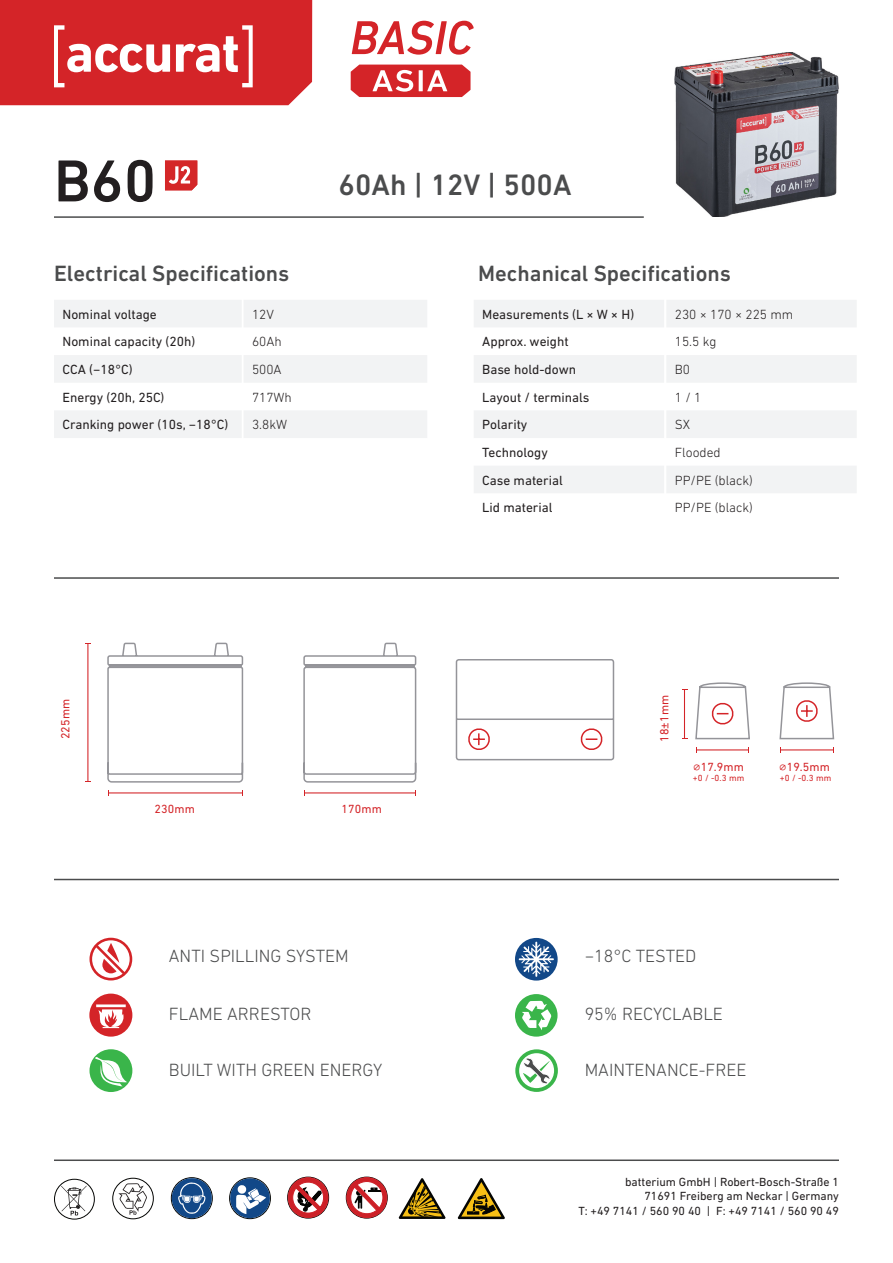
<style>
.page{position:relative;width:893px;height:1263px;background:#fff}
.page>*{position:absolute;margin:0;border:0;box-sizing:border-box;transform-origin:0 0}
.t1{font:500 60.15px "DIN Next LT Pro";color:#231f20}
.t2{font:500 30px "DIN Next LT Pro";color:#4b4c4d}
.t3{font:500 22.5px "DIN Next LT Pro";color:#4b4c4d}
.t4{font:300 18px "DIN Next LT Pro";color:#4b4c4d}
.t5{font:13.5px/27.6px "DIN Next LT Pro";color:#231f20}
.t6{font:300 13.5px "DIN Next LT Pro";color:#231f20}
.t7{font:12px/14.2px "DIN Next LT Pro";color:#231f20;text-align:right}
.t8{font:12px "DIN Next LT Pro";letter-spacing:.01em;color:#d42428}
.t9{font:9px "DIN Next LT Pro";color:#d42428}
.s1{font-family:"Arial Unicode MS";font-size:13.5px}
</style>
<div class="page">
<img style="left:674px;top:53px;width:165px;height:164px">
<hr style="left:108px;top:792px;width:134px;height:1px;background:#d42428">
<hr style="left:305px;top:792px;width:110px;height:1px;background:#d42428">
<hr style="left:87px;top:644px;width:1px;height:137px;background:#d42428">
<svg style="left:107px;top:642px;width:508px;height:141px"></svg>
<hr style="left:696px;top:749px;width:53px;height:1px;background:#d42428">
<hr style="left:684px;top:690px;width:1px;height:49px;background:#d42428">
<hr style="left:781px;top:749px;width:52px;height:1px;background:#d42428">
<svg style="left:695px;top:682px;width:140px;height:58px"></svg>
<svg style="left:0;top:0;width:312px;height:105px;background:#d93d41"></svg>
<svg style="left:54px;top:1179px;width:40px;height:40px"></svg>
<div style="left:54px;top:1179px;width:41px;height:40px;border:1px solid #040503;border-radius:50%"></div>
<svg style="left:61px;top:1185px;width:26px;height:30px"></svg>
<div style="left:346px;top:1177px;width:41px;height:41px;border:1px solid #040503;border-radius:50%"></div>
<svg style="left:347px;top:1177px;width:40px;height:41px"></svg>
<div style="left:171px;top:1177px;width:41px;height:42px;border:1px solid #040503;border-radius:50%"></div>
<svg style="left:172px;top:1178px;width:40px;height:40px"></svg>
<div style="left:229px;top:1178px;width:42px;height:41px;border:1px solid #040503;border-radius:50%"></div>
<svg style="left:229px;top:1178px;width:41px;height:40px"></svg>
<div style="left:288px;top:1177px;width:41px;height:41px;border:1px solid #040503;border-radius:50%"></div>
<svg style="left:288px;top:1177px;width:40px;height:41px"></svg>
<svg style="left:458px;top:1178px;width:47px;height:41px"></svg>
<svg style="left:399px;top:1178px;width:47px;height:41px"></svg>
<div style="left:112px;top:1178px;width:42px;height:41px;border:1px solid #040503;border-radius:50%"></div>
<svg style="left:118px;top:1183px;width:29px;height:32px"></svg>
<hr style="left:54px;top:216px;width:590px;height:2px;background:#4b4c4d">
<hr style="left:54px;top:1159px;width:785px;height:2px;background:#4b4c4d">
<hr style="left:54px;top:577px;width:785px;height:2px;background:#4b4c4d">
<hr style="left:54px;top:879px;width:785px;height:1px;background:#4b4c4d">
<svg style="left:352px;top:21px;width:122px;height:34px"></svg>
<svg style="left:351px;top:65px;width:119px;height:32px;background:#dc4e51"></svg>
<svg style="left:89px;top:993px;width:43px;height:44px"></svg>
<svg style="left:89px;top:938px;width:43px;height:42px"></svg>
<div style="left:89px;top:1049px;width:43px;height:43px;background:#3ab54a;border-radius:50%"></div>
<svg style="left:94px;top:1056px;width:33px;height:30px"></svg>
<div style="left:515px;top:994px;width:43px;height:43px;background:#3ab54a;border-radius:50%"></div>
<svg style="left:522px;top:1001px;width:30px;height:29px"></svg>
<div style="left:515px;top:938px;width:43px;height:42px;background:#124888;border-radius:50%"></div>
<svg style="left:519px;top:942px;width:35px;height:35px"></svg>
<svg style="left:515px;top:1049px;width:43px;height:43px"></svg>
<svg style="left:519px;top:1053px;width:35px;height:35px"></svg>
<svg style="left:523px;top:1057px;width:28px;height:27px"></svg>
<svg style="left:474px;top:300px;width:382px;height:193px"></svg>
<svg style="left:54px;top:300px;width:373px;height:138px"></svg>
<svg style="left:165px;top:161px;width:32px;height:29px"></svg>
<p class="t1" style="left:54px;top:146px;width:104px">B60</p>
<p class="t2" style="left:339px;top:167px;width:234px">60Ah | 12V | 500A</p>
<h3 class="t3" style="left:54px;top:261px;width:237px">Electrical Specifications</h3>
<h3 class="t3" style="left:478px;top:261px;width:254px">Mechanical Specifications</h3>
<p class="t5" style="left:482px;top:300px;width:153px">Measurements (L × W × H)<br>Approx. weight<br>Base hold-down<br>Layout / terminals<br>Polarity<br>Technology<br>Case material<br>Lid material</p>
<p class="t6" style="left:252px;top:306px;width:23px">12V</p>
<p class="t6" style="left:252px;top:334px;width:31px">60Ah</p>
<p class="t6" style="left:252px;top:362px;width:31px">500A</p>
<p class="t6" style="left:252px;top:389px;width:41px">717Wh</p>
<p class="t6" style="left:252px;top:417px;width:37px">3.8kW</p>
<p class="t6" style="left:675px;top:306px;width:120px">230 × 170 × 225 mm</p>
<p class="t6" style="left:675px;top:334px;width:43px">15.5 kg</p>
<p class="t6" style="left:675px;top:362px;width:17px">B0</p>
<p class="t6" style="left:675px;top:389px;width:28px">1 / 1</p>
<p class="t6" style="left:675px;top:417px;width:17px">SX</p>
<p class="t6" style="left:675px;top:444px;width:47px">Flooded</p>
<p class="t6" style="left:675px;top:472px;width:80px">PP/PE (black)</p>
<p class="t6" style="left:675px;top:500px;width:80px">PP/PE (black)</p>
<p class="t5" style="left:63px;top:300px;width:167px">Nominal voltage<br>Nominal capacity (20h)<br>CCA (−18°C)<br>Energy (20h, 25C)<br>Cranking power (10s, −18°C)</p>
<p class="t8" style="left:58px;top:739px;width:42px;rotate:-90deg">225mm</p>
<p class="t8" style="left:155px;top:802px;width:42px">230mm</p>
<p class="t8" style="left:342px;top:802px;width:42px">170mm</p>
<p class="t8" style="left:657px;top:742px;width:48px;rotate:-90deg">18±1mm</p>
<p class="t8" style="left:693px;top:760px;width:52px"><span class="s1">⌀</span>17.9mm</p>
<p class="t9" style="left:693px;top:772px;width:53px">+0 / -0.3 mm</p>
<p class="t9" style="left:780px;top:772px;width:53px">+0 / -0.3 mm</p>
<p class="t8" style="left:779px;top:760px;width:52px"><span class="s1">⌀</span>19.5mm</p>
<h3 class="t4" style="left:169px;top:945px;width:181px">ANTI SPILLING SYSTEM</h3>
<h3 class="t4" style="left:585px;top:945px;width:113px">−18°C TESTED</h3>
<h3 class="t4" style="left:169px;top:1004px;width:144px">FLAME ARRESTOR</h3>
<h3 class="t4" style="left:585px;top:1004px;width:140px">95% RECYCLABLE</h3>
<h3 class="t4" style="left:169px;top:1059px;width:215px">BUILT WITH GREEN ENERGY</h3>
<h3 class="t4" style="left:585px;top:1059px;width:163px">MAINTENANCE-FREE</h3>
<p class="t7" style="left:579px;top:1175px;width:262px">batterium GmbH | Robert-Bosch-Straße 1<br>71691 Freiberg am Neckar | Germany<br>T: +49 7141 / 560 90 40 | F: +49 7141 / 560 90 49</p>
</div>
